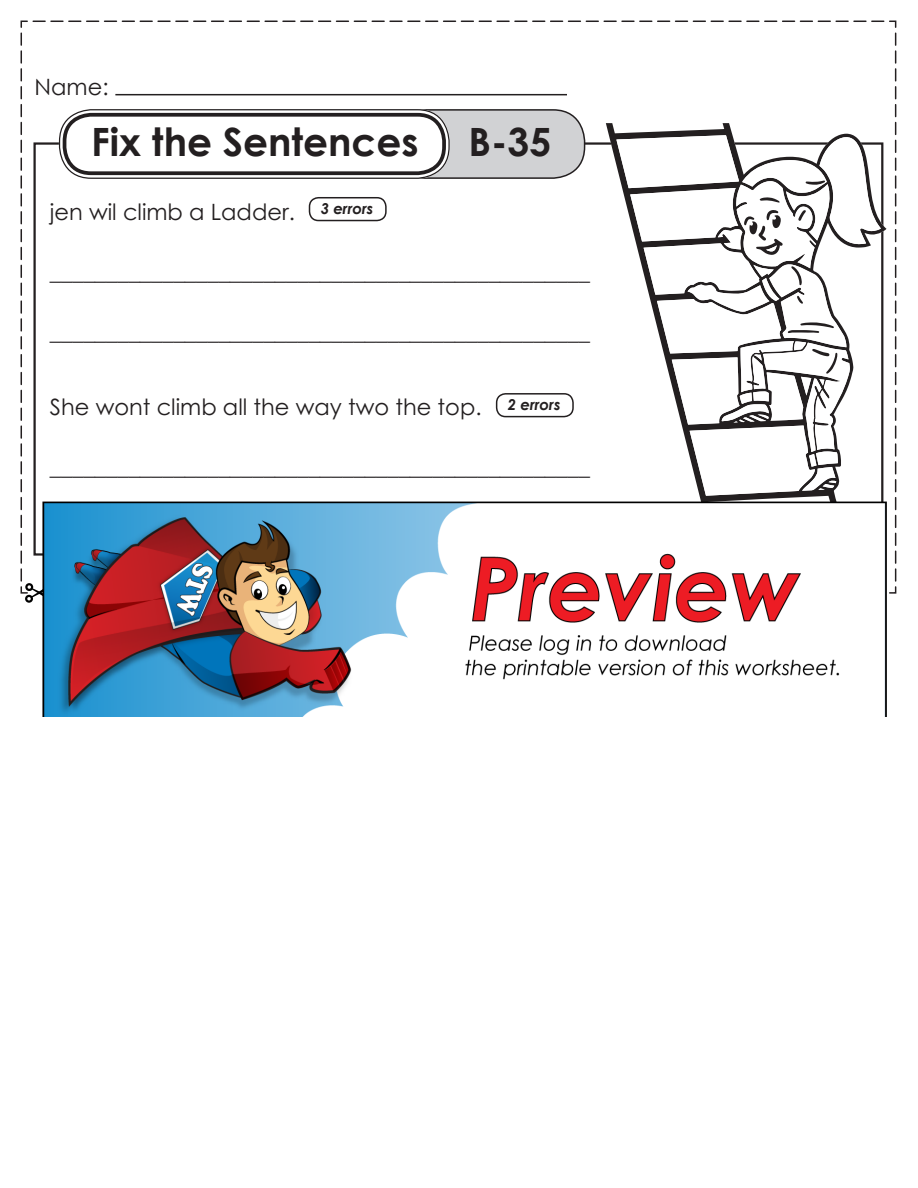
<style>
.page{position:relative;width:918px;height:1188px;background:#fff}
.page>*{position:absolute;margin:0;border:0;box-sizing:border-box;transform-origin:0 0}
.t1{font:700 39px "Century Gothic 2";color:#231f20}
.t2{font:22.5px "Century STW4";color:#231f20}
.t3{font:22.5px "Century Gothic 2";color:#231f20}
.t4{font:italic 700 15px "Century STW4";color:#231f20}
</style>
<div class="page">
<svg style="left:20px;top:20px;width:877px;height:574px"></svg>
<svg style="left:21px;top:33px;width:866px;height:570px"></svg>
<img style="left:35px;top:484px;width:852px;height:232px">
<p class="t3" style="left:35px;top:71px;width:75px">Name:</p>
<h1 class="t1" style="left:91px;top:113px;width:329px">Fix the Sentences</h1>
<h1 class="t1" style="left:469px;top:113px;width:84px">B-35</h1>
<p class="t2" style="left:50px;top:196px;width:247px">jen wil climb a Ladder.</p>
<p class="t4" style="left:321px;top:197px;width:54px">3 errors</p>
<p class="t2" style="left:50px;top:256px;width:541px">________________________________________________</p>
<p class="t2" style="left:50px;top:316px;width:541px">________________________________________________</p>
<p class="t2" style="left:50px;top:391px;width:433px">She wont climb all the way two the top.</p>
<p class="t4" style="left:508px;top:394px;width:54px">2 errors</p>
<p class="t2" style="left:50px;top:451px;width:541px">________________________________________________</p>
</div>
